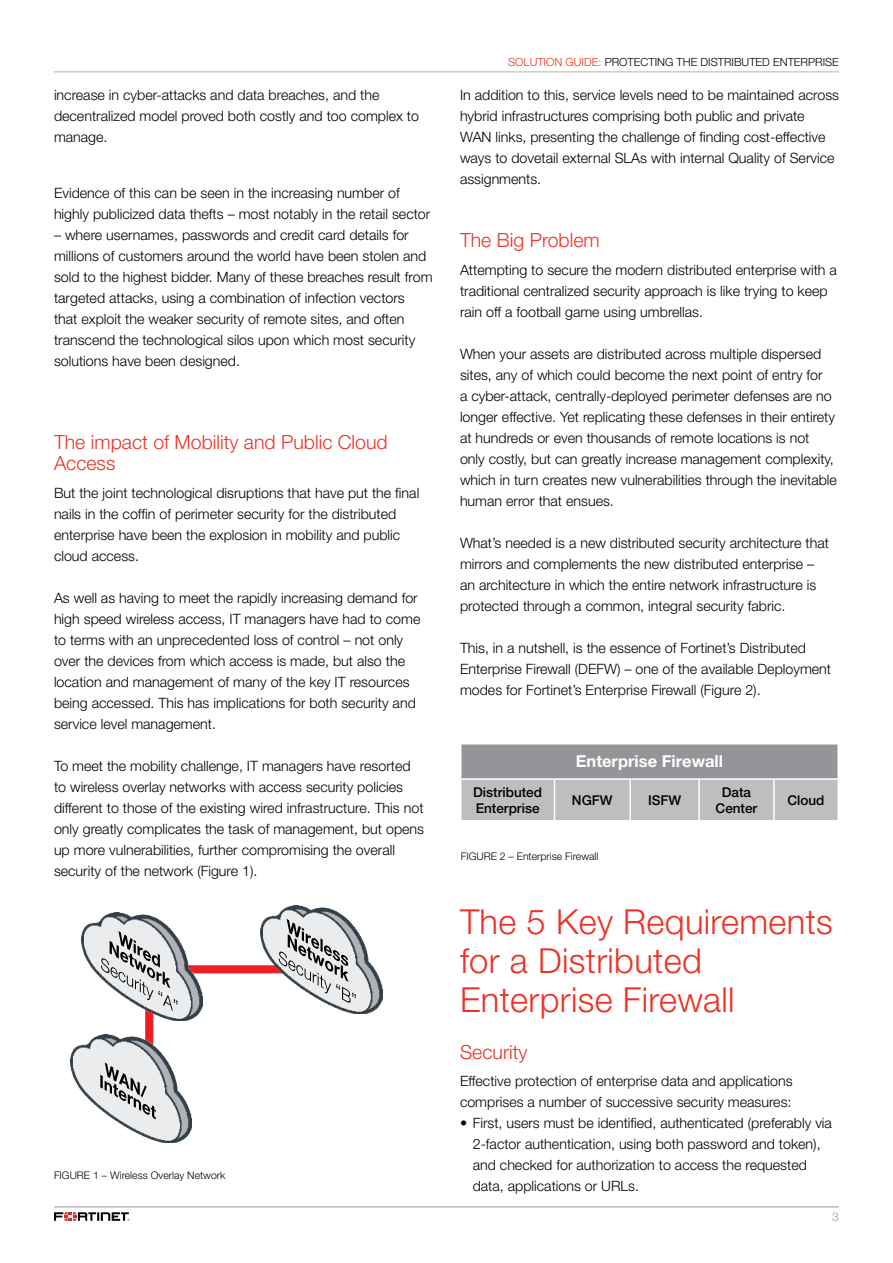
<style>
.page{position:relative;width:893px;height:1263px;background:#fff}
.page>*{position:absolute;margin:0;border:0;box-sizing:border-box;transform-origin:0 0}
.t1{font:300 34.5px/39px "Helvetica Neue LT Pro";letter-spacing:.01em;color:#ee3124}
.t2{font:300 19.5px/21px "Helvetica Neue LT Pro";color:#ee3124}
.t3{font:700 16.5px "Helvetica Neue LT Pro";color:#fff}
.t4{font:300 14.25px/21px "Helvetica Neue LT Pro";color:#000}
.t5{font:500 13.5px/16.2px "Helvetica Neue LT Pro";color:#000}
.t6{font:300 12px "Helvetica Neue LT Pro";color:#949ca1}
.t7{font:300 11.25px "Helvetica Neue LT Pro";color:#000}
.t8{font:300 10.5px "Helvetica Neue LT Pro";color:#000}
.s1{color:#ee3124}
</style>
<div class="page">
<hr style="left:54px;top:1206px;width:785px;height:1px;background:#949ca1">
<hr style="left:54px;top:71px;width:785px;height:1px;background:#b6b3ac">
<svg style="left:54px;top:1212px;width:75px;height:9px"></svg>
<div style="left:461px;top:744px;width:377px;height:35px;background:#939598"></div>
<div style="left:461px;top:780px;width:376px;height:40px;background:#bcbec0"></div>
<hr style="left:837px;top:744px;width:2px;height:34px;background:#fff">
<hr style="left:460px;top:778px;width:94px;height:2px;background:#fff">
<hr style="left:554px;top:778px;width:76px;height:2px;background:#fff">
<hr style="left:554px;top:780px;width:1px;height:40px;background:#fff">
<hr style="left:630px;top:778px;width:69px;height:2px;background:#fff">
<hr style="left:629px;top:780px;width:2px;height:40px;background:#fff">
<hr style="left:699px;top:778px;width:75px;height:2px;background:#fff">
<hr style="left:698px;top:780px;width:2px;height:40px;background:#fff">
<hr style="left:774px;top:778px;width:65px;height:2px;background:#fff">
<hr style="left:773px;top:780px;width:2px;height:40px;background:#fff">
<div style="left:145px;top:937px;width:8px;height:170px;background:#ed1d24"></div>
<div style="left:166px;top:965px;width:170px;height:8px;background:#ed1d24"></div>
<img style="left:70px;top:1034px;width:122px;height:108px">
<img style="left:81px;top:913px;width:122px;height:108px">
<img style="left:260px;top:905px;width:122px;height:108px">
<svg style="left:279px;top:919px;width:77px;height:85px;background:#c2c3c4"></svg>
<svg style="left:101px;top:931px;width:76px;height:80px;background:#c4c5c6"></svg>
<svg style="left:100px;top:1062px;width:56px;height:57px;background:#bebfc0"></svg>
<p class="t4" style="left:54px;top:84px;width:367px">increase in cyber-attacks and data breaches, and the decentralized model proved both costly and too complex to manage.</p>
<p class="t4" style="left:54px;top:182px;width:378px">Evidence of this can be seen in the increasing number of highly publicized data thefts – most notably in the retail sector</p>
<p class="t4" style="left:54px;top:224px;width:380px">– where usernames, passwords and credit card details for millions of customers around the world have been stolen and sold to the highest bidder. Many of these breaches result from targeted attacks, using a combination of infection vectors<br>that exploit the weaker security of remote sites, and often transcend the technological silos upon which most security solutions have been designed.</p>
<h2 class="t2" style="left:54px;top:431px;width:335px">The impact of Mobility and Public Cloud<br>Access</h2>
<p class="t4" style="left:54px;top:482px;width:367px">But the joint technological disruptions that have put the final nails in the coffin of perimeter security for the distributed enterprise have been the explosion in mobility and public cloud access.</p>
<p class="t4" style="left:54px;top:587px;width:368px">As well as having to meet the rapidly increasing demand for high speed wireless access, IT managers have had to come to terms with an unprecedented loss of control – not only over the devices from which access is made, but also the location and management of many of the key IT resources being accessed. This has implications for both security and service level management.</p>
<p class="t4" style="left:54px;top:755px;width:372px">To meet the mobility challenge, IT managers have resorted to wireless overlay networks with access security policies different to those of the existing wired infrastructure. This not only greatly complicates the task of management, but opens up more vulnerabilities, further compromising the overall security of the network (Figure 1).</p>
<p class="t8" style="left:54px;top:1169px;width:173px">FIGURE 1 – Wireless Overlay Network</p>
<p class="t7" style="left:508px;top:55px;width:332px"><span class="s1">SOLUTION GUIDE:</span> PROTECTING THE DISTRIBUTED ENTERPRISE</p>
<p class="t4" style="left:460px;top:84px;width:381px">In addition to this, service levels need to be maintained across hybrid infrastructures comprising both public and private WAN links, presenting the challenge of finding cost-effective ways to dovetail external SLAs with internal Quality of Service assignments.</p>
<h2 class="t2" style="left:460px;top:229px;width:141px">The Big Problem</h2>
<p class="t4" style="left:460px;top:259px;width:378px">Attempting to secure the modern distributed enterprise with a traditional centralized security approach is like trying to keep rain off a football game using umbrellas.</p>
<p class="t4" style="left:460px;top:343px;width:378px">When your assets are distributed across multiple dispersed sites, any of which could become the next point of entry for<br>a cyber-attack, centrally-deployed perimeter defenses are no longer effective. Yet replicating these defenses in their entirety at hundreds or even thousands of remote locations is not only costly, but can greatly increase management complexity, which in turn creates new vulnerabilities through the inevitable human error that ensues.</p>
<p class="t4" style="left:460px;top:532px;width:370px">What’s needed is a new distributed security architecture that mirrors and complements the new distributed enterprise – an architecture in which the entire network infrastructure is protected through a common, integral security fabric.</p>
<p class="t4" style="left:460px;top:637px;width:373px">This, in a nutshell, is the essence of Fortinet’s Distributed<br>Enterprise Firewall (DEFW) – one of the available Deployment modes for Fortinet’s Enterprise Firewall (Figure 2).</p>
<p class="t3" style="left:576px;top:751px;width:149px">Enterprise Firewall</p>
<p class="t5" style="left:473px;top:783px;width:70px">Distributed<br>Enterprise</p>
<p class="t5" style="left:572px;top:792px;width:42px">NGFW</p>
<p class="t5" style="left:648px;top:792px;width:35px">ISFW</p>
<p class="t5" style="left:716px;top:783px;width:43px;text-align:center">Data<br>Center</p>
<p class="t5" style="left:787px;top:792px;width:39px">Cloud</p>
<p class="t8" style="left:461px;top:849px;width:139px">FIGURE 2 – Enterprise Firewall</p>
<h1 class="t1" style="left:460px;top:901px;width:374px">The 5 Key Requirements for a Distributed<br>Enterprise Firewall</h1>
<h2 class="t2" style="left:460px;top:1041px;width:69px">Security</h2>
<p class="t4" style="left:460px;top:1070px;width:334px">Effective protection of enterprise data and applications comprises a number of successive security measures:</p>
<p class="t4" style="left:473px;top:1112px;width:361px;text-indent:-13px">• First, users must be identified, authenticated (preferably via 2-factor authentication, using both password and token), and checked for authorization to access the requested data, applications or URLs.</p>
<p class="t6" style="left:832px;top:1209px;width:8px">3</p>
</div>
